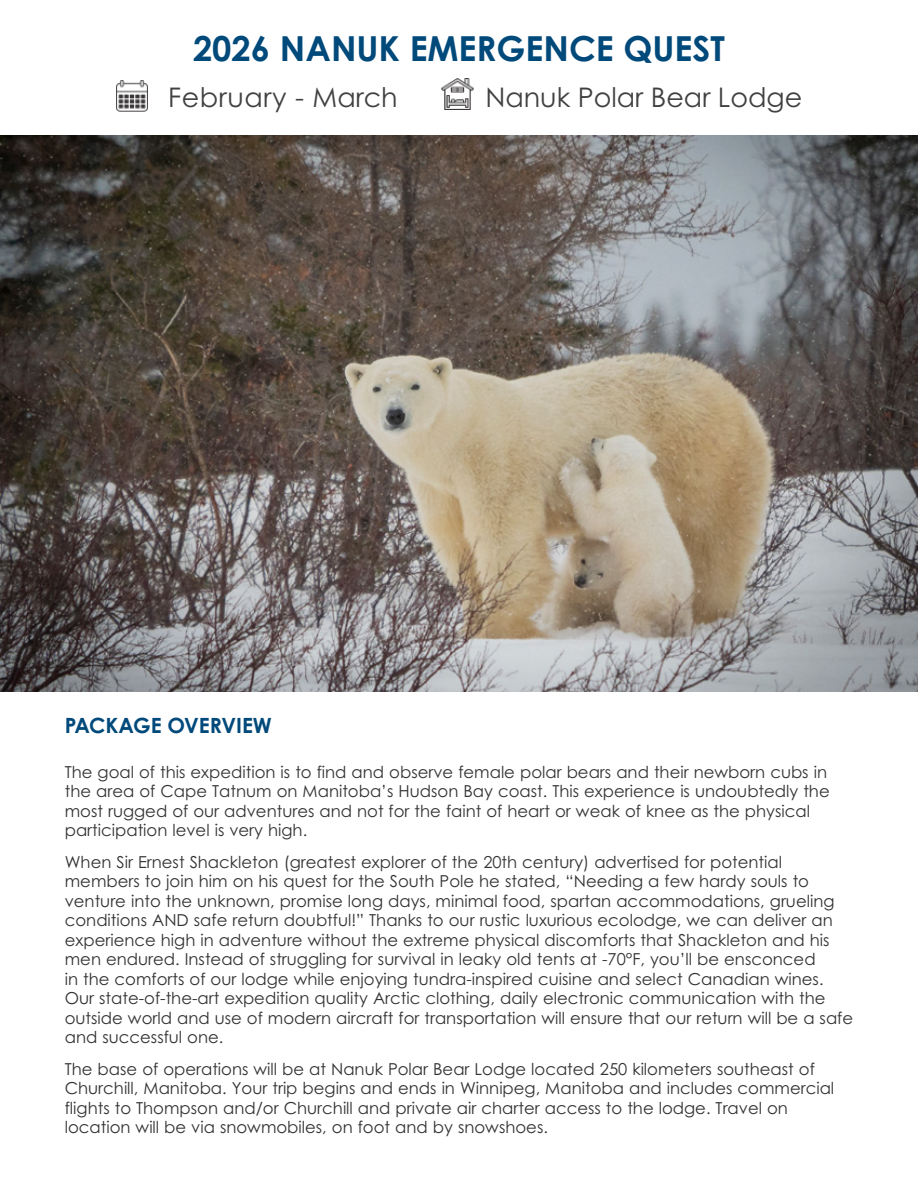
<style>
.page{position:relative;width:918px;height:1188px;background:#fff}
.page>*{position:absolute;margin:0;border:0;box-sizing:border-box;transform-origin:0 0}
.t1{font:700 34.5px "Century Gothic Pro";color:#00497b}
.t2{font:27px "Century Gothic Pro";color:#414042}
.t3{font:27px "Century Gothic Pro";letter-spacing:.02em;color:#414042}
.t4{font:700 21px "Century Gothic Pro";color:#00497b}
.t5{font:16.5px/19.5px "Century Gothic Pro";color:#333334}
</style>
<div class="page">
<img style="left:1px;top:135px;width:917px;height:556px">
<img style="left:117px;top:80px;width:31px;height:31px">
<img style="left:442px;top:79px;width:31px;height:31px">
<h1 class="t1" style="left:193px;top:27px;width:533px">2026 NANUK EMERGENCE QUEST</h1>
<h2 class="t3" style="left:168px;top:81px;width:231px">February - March</h2>
<h2 class="t2" style="left:485px;top:81px;width:318px">Nanuk Polar Bear Lodge</h2>
<p class="t4" style="left:65px;top:712px;width:209px">PACKAGE OVERVIEW</p>
<p class="t5" style="left:65px;top:762px;width:766px">The goal of this expedition is to find and observe female polar bears and their newborn cubs in the area of Cape Tatnum on Manitoba’s Hudson Bay coast. This experience is undoubtedly the most rugged of our adventures and not for the faint of heart or weak of knee as the physical participation level is very high.</p>
<p class="t5" style="left:65px;top:852px;width:790px">When Sir Ernest Shackleton (greatest explorer of the 20th century) advertised for potential members to join him on his quest for the South Pole he stated, “Needing a few hardy souls to venture into the unknown, promise long days, minimal food, spartan accommodations, grueling conditions AND safe return doubtful!” Thanks to our rustic luxurious ecolodge, we can deliver an experience high in adventure without the extreme physical discomforts that Shackleton and his men endured. Instead of struggling for survival in leaky old tents at -70°F, you’ll be ensconced<br>in the comforts of our lodge while enjoying tundra-inspired cuisine and select Canadian wines.<br>Our state-of-the-art expedition quality Arctic clothing, daily electronic communication with the outside world and use of modern aircraft for transportation will ensure that our return will be a safe and successful one.</p>
<p class="t5" style="left:65px;top:1059px;width:771px">The base of operations will be at Nanuk Polar Bear Lodge located 250 kilometers southeast of Churchill, Manitoba. Your trip begins and ends in Winnipeg, Manitoba and includes commercial flights to Thompson and/or Churchill and private air charter access to the lodge. Travel on location will be via snowmobiles, on foot and by snowshoes.</p>
</div>
